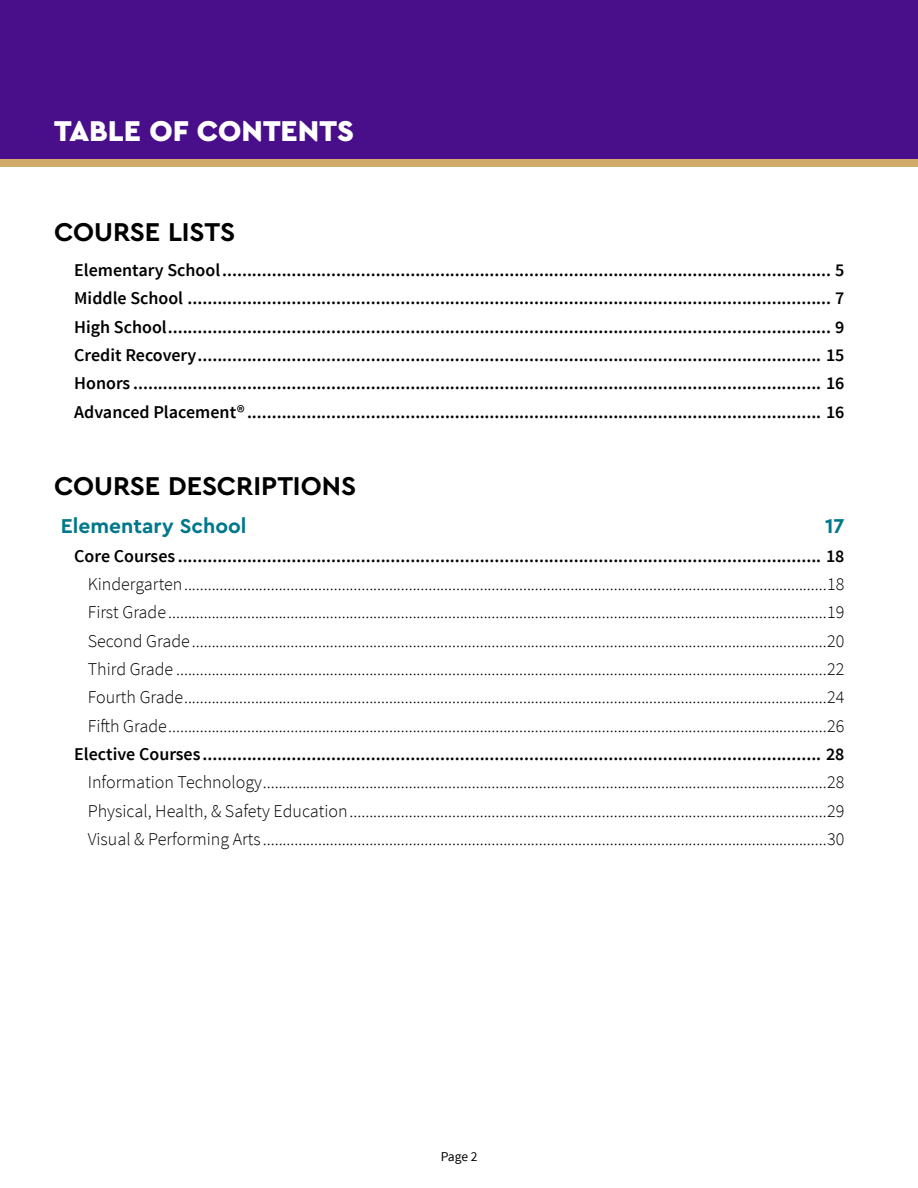
<style>
.page{position:relative;width:918px;height:1188px;background:#fff}
.page>*{position:absolute;margin:0;border:0;box-sizing:border-box;transform-origin:0 0}
.t1{font:900 30px "Cera Pro";color:#fff}
.t2{font:700 27px "Cera Pro";color:#000}
.t3{font:700 21px "Cera Pro";color:#00788c}
.t4{font:300 18px/28.3px "Source Sans Pro";color:#000;text-align:justify}
.t5{font:600 18px/28.3px "Source Sans Pro";color:#000;text-align:justify}
.t6{font:13.5px "Source Sans Pro";color:#000}
</style>
<div class="page">
<div style="left:0;top:0;width:918px;height:159px;background:#490e8a"></div>
<div style="left:0;top:159px;width:918px;height:8px;background:#d0ac68"></div>
<h1 class="t1" style="left:54px;top:111px;width:301px">TABLE OF CONTENTS</h1>
<h2 class="t2" style="left:54px;top:214px;width:183px">COURSE LISTS</h2>
<p class="t5" style="left:74px;top:256px;width:772px">Elementary School........................................................................................................................... 5<br>Middle School .................................................................................................................................. 7<br>High School...................................................................................................................................... 9<br>Credit Recovery.............................................................................................................................. 15<br>Honors ........................................................................................................................................... 16<br>Advanced Placement® .................................................................................................................... 16</p>
<h2 class="t2" style="left:54px;top:468px;width:304px">COURSE DESCRIPTIONS</h2>
<p class="t3" style="left:61px;top:512px;width:187px">Elementary School</p>
<p class="t3" style="left:825px;top:512px;width:21px">17</p>
<p class="t5" style="left:74px;top:542px;width:772px">Core Courses .................................................................................................................................. 18</p>
<p class="t4" style="left:88px;top:570px;width:758px">Kindergarten...................................................................................................................................................................18<br>First Grade .......................................................................................................................................................................19<br>Second Grade.................................................................................................................................................................20<br>Third Grade .....................................................................................................................................................................22<br>Fourth Grade...................................................................................................................................................................24<br>Fifth Grade.......................................................................................................................................................................26</p>
<p class="t5" style="left:74px;top:740px;width:772px">Elective Courses............................................................................................................................. 28</p>
<p class="t4" style="left:88px;top:768px;width:758px">Information Technology...............................................................................................................................................28<br>Physical, Health, &amp; Safety Education.........................................................................................................................29<br>Visual &amp; Performing Arts ...............................................................................................................................................30</p>
<p class="t6" style="left:441px;top:1148px;width:38px">Page 2</p>
</div>
